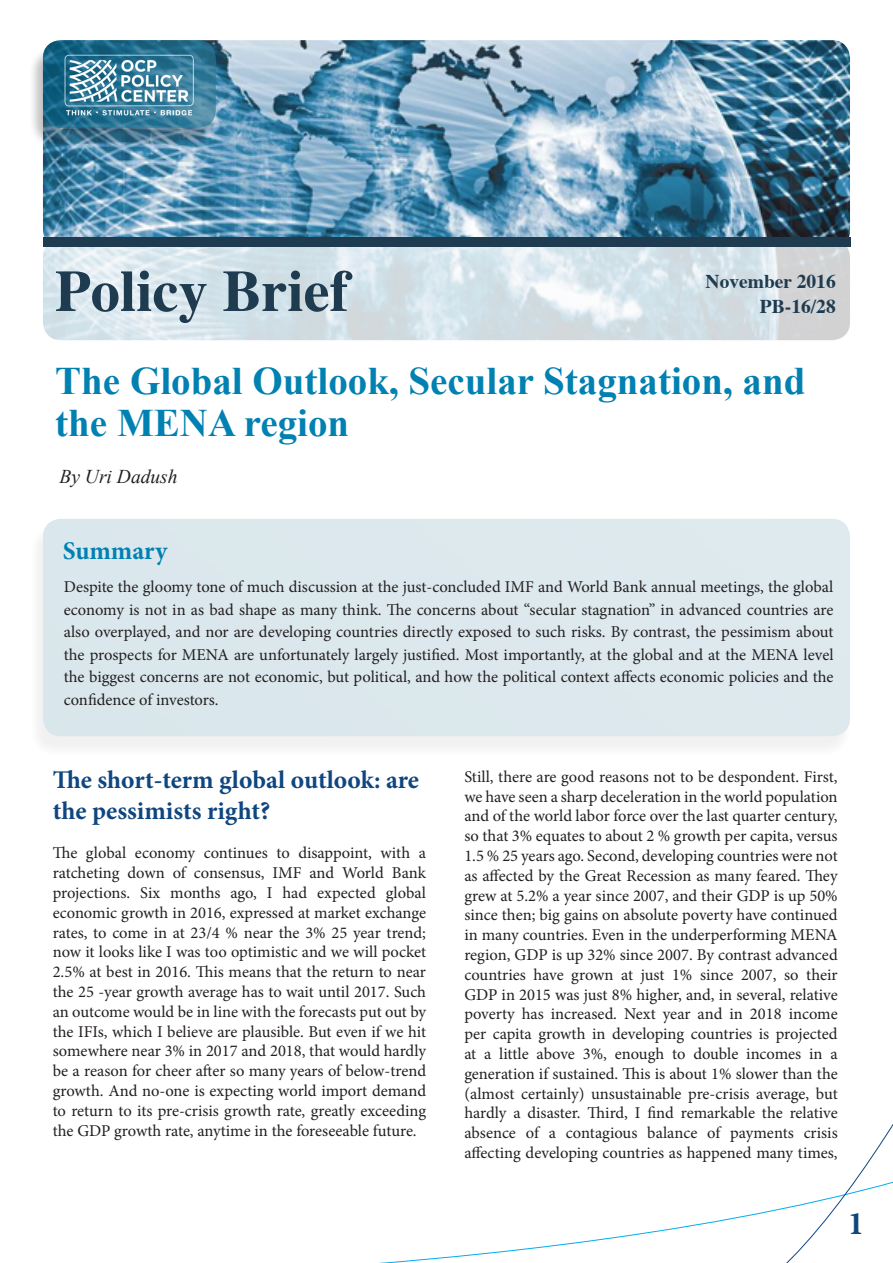
<style>
.page{position:relative;width:893px;height:1263px;background:#fff}
.page>*{position:absolute;margin:0;border:0;box-sizing:border-box;transform-origin:0 0}
.Format_libre{font:700 58.5px "Times";color:#1f3b50}
.Grand_titre{font:700 39px/42px "Times New Roman";color:#0081b2}
.t1{font:700 33px "Minion Pro";color:#0f467f}
.Titre{font:700 25.5px/30.6px "Minion Pro";color:#0f467f}
.Titre-2{font:700 25.5px "Minion Pro";color:#0081b2}
.Format_libre-2{font:700 19.5px "Times";color:#1f3b50}
.t2{font:italic 19.5px "Times New Roman";color:#231f20}
.Texte{font:16.5px/19.8px "Minion Pro";color:#231f20;text-align:justify}
</style>
<div class="page">
<div style="left:28px;top:524px;width:824px;height:234px;background:#f4f4f4"></div>
<div style="left:43px;top:519px;width:807px;height:217px;background:#dce8ed;border-radius:18px"></div>
<svg style="left:686px;top:1124px;width:207px;height:139px"></svg>
<img style="left:43px;top:40px;width:807px;height:300px">
<div style="left:28px;top:45px;width:190px;height:104px;background:#231f20;opacity:.41"></div>
<svg style="left:43px;top:40px;width:173px;height:88px"></svg>
<img style="left:28px;top:40px;width:179px;height:132px">
<div style="left:43px;top:237px;width:807px;height:10px;background:#1f3b50"></div>
<p class="Format_libre" style="left:55px;top:235px;width:296px">Policy Brief</p>
<p class="Format_libre-2" style="left:706px;top:262px;width:132px">November 2016</p>
<p class="Format_libre-2" style="left:760px;top:288px;width:77px">PB-16/28</p>
<p class="Grand_titre" style="left:55px;top:359px;width:752px">The Global Outlook, Secular Stagnation, and the MENA region</p>
<p class="t2" style="left:60px;top:463px;width:120px">By Uri Dadush</p>
<p class="Titre-2" style="left:63px;top:532px;width:106px">Summary</p>
<p class="Texte" style="left:64px;top:576px;width:771px;line-height:22.5px">Despite the gloomy tone of much discussion at the just-concluded IMF and World Bank annual meetings, the global economy is not in as bad shape as many think. The concerns about “secular stagnation” in advanced countries are also overplayed, and nor are developing countries directly exposed to such risks. By contrast, the pessimism about the prospects for MENA are unfortunately largely justified. Most importantly, at the global and at the MENA level the biggest concerns are not economic, but political, and how the political context affects economic policies and the confidence of investors.</p>
<p class="Titre" style="left:53px;top:764px;width:368px">The short-term global outlook: are the pessimists right?</p>
<p class="Texte" style="left:53px;top:843px;width:375px">The global economy continues to disappoint, with a ratcheting down of consensus, IMF and World Bank projections. Six months ago, I had expected global economic growth in 2016, expressed at market exchange rates, to come in at 23/4 % near the 3% 25 year trend; now it looks like I was too optimistic and we will pocket 2.5% at best in 2016. This means that the return to near the 25 -year growth average has to wait until 2017. Such an outcome would be in line with the forecasts put out by the IFIs, which I believe are plausible. But even if we hit somewhere near 3% in 2017 and 2018, that would hardly be a reason for cheer after so many years of below-trend growth. And no-one is expecting world import demand to return to its pre-crisis growth rate, greatly exceeding the GDP growth rate, anytime in the foreseeable future.</p>
<p class="Texte" style="left:464px;top:767px;width:375px">Still, there are good reasons not to be despondent. First, we have seen a sharp deceleration in the world population and of the world labor force over the last quarter century, so that 3% equates to about 2 % growth per capita, versus 1.5 % 25 years ago. Second, developing countries were not as affected by the Great Recession as many feared. They grew at 5.2% a year since 2007, and their GDP is up 50% since then; big gains on absolute poverty have continued in many countries. Even in the underperforming MENA region, GDP is up 32% since 2007. By contrast advanced countries have grown at just 1% since 2007, so their GDP in 2015 was just 8% higher, and, in several, relative poverty has increased. Next year and in 2018 income per capita growth in developing countries is projected at a little above 3%, enough to double incomes in a generation if sustained. This is about 1% slower than the (almost certainly) unsustainable pre-crisis average, but hardly a disaster. Third, I find remarkable the relative absence of a contagious balance of payments crisis affecting developing countries as happened many times,</p>
<p class="t1" style="left:848px;top:1200px;width:18px">1</p>
</div>
